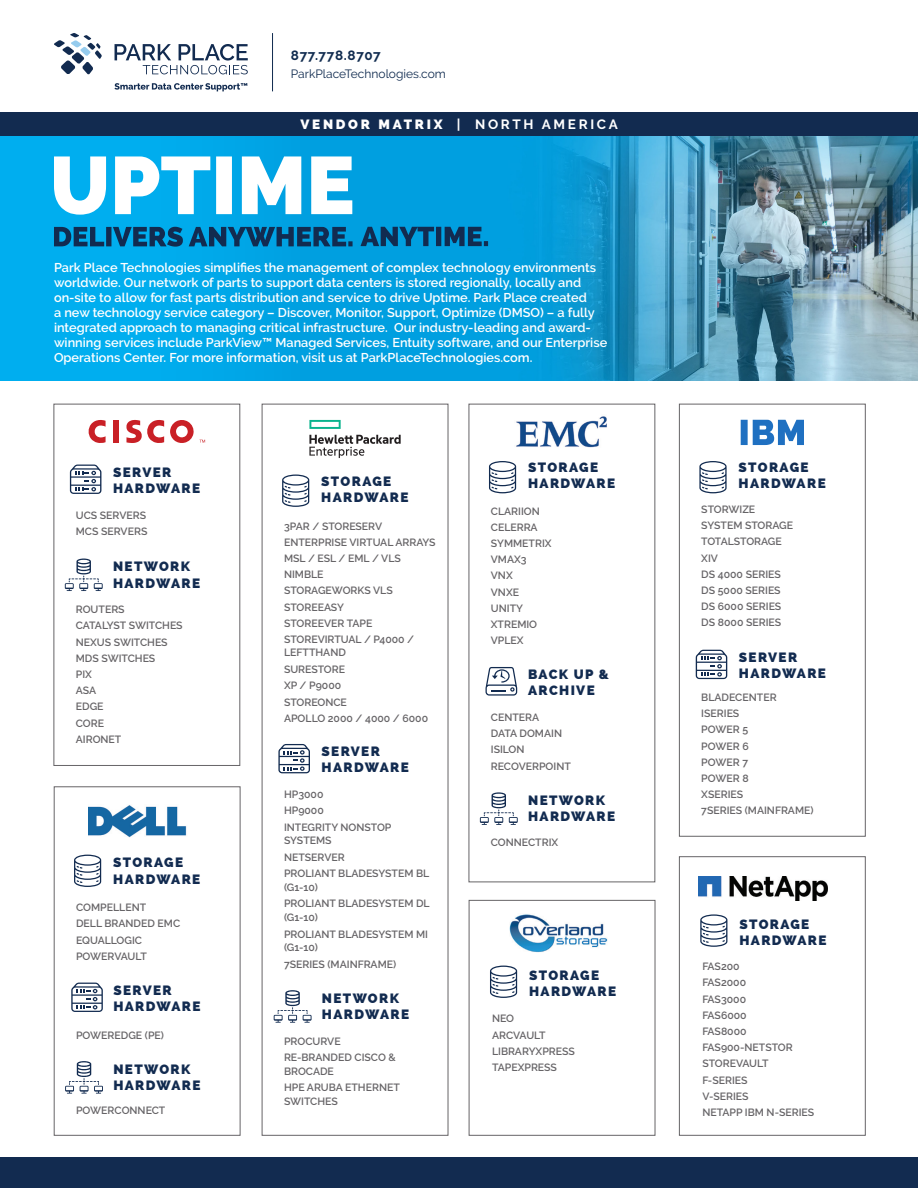
<style>
.page{position:relative;width:918px;height:1188px;background:#fff}
.page>*{position:absolute;margin:0;border:0;box-sizing:border-box;transform-origin:0 0}
.t1{font:800 13.5px/16.2px "Raleway";letter-spacing:.1em;color:#122b50}
.t2{font:700 13.5px "Raleway";letter-spacing:.2em;color:#fff}
.t3{font:700 13.5px "Raleway";letter-spacing:.05em;color:#102b4f}
.t4{font:600 12.75px/15px "Raleway";color:#fff}
.t5{font:12px "Raleway";color:#102b4f}
.t6{font:600 10.5px/13.5px "Raleway";color:#666467}
.s1{font-weight:800}
</style>
<div class="page">
<svg style="left:65px;top:559px;width:38px;height:32px"></svg>
<svg style="left:65px;top:1061px;width:38px;height:33px"></svg>
<hr style="left:272px;top:33px;width:1px;height:58px;background:#102b4f">
<svg style="left:115px;top:44px;width:133px;height:30px"></svg>
<svg style="left:54px;top:33px;width:48px;height:42px"></svg>
<svg style="left:115px;top:83px;width:132px;height:8px"></svg>
<div style="left:0;top:112px;width:918px;height:26px;background:#122b50"></div>
<div style="left:0;top:136px;width:918px;height:244px;background:#00aeef"></div>
<img style="left:307px;top:136px;width:611px;height:244px">
<div style="left:54px;top:404px;width:186px;height:362px;border:1px solid #666467"></div>
<div style="left:54px;top:787px;width:186px;height:349px;border:1px solid #666467"></div>
<svg style="left:71px;top:983px;width:32px;height:29px"></svg>
<svg style="left:70px;top:465px;width:31px;height:29px"></svg>
<svg style="left:88px;top:420px;width:18px;height:23px"></svg>
<div style="left:113px;top:420px;width:6px;height:23px;background:#c92026"></div>
<svg style="left:200px;top:440px;width:5px;height:3px"></svg>
<svg style="left:126px;top:420px;width:38px;height:23px"></svg>
<svg style="left:170px;top:420px;width:24px;height:23px"></svg>
<svg style="left:74px;top:855px;width:27px;height:32px"></svg>
<img style="left:88px;top:805px;width:99px;height:32px">
<div style="left:679px;top:856px;width:187px;height:280px;border:1px solid #666467"></div>
<div style="left:679px;top:404px;width:187px;height:432px;border:1px solid #666467"></div>
<svg style="left:696px;top:650px;width:31px;height:29px"></svg>
<svg style="left:699px;top:461px;width:28px;height:32px"></svg>
<svg style="left:700px;top:914px;width:27px;height:33px"></svg>
<img style="left:699px;top:877px;width:128px;height:23px">
<svg style="left:741px;top:420px;width:63px;height:25px"></svg>
<svg style="left:274px;top:990px;width:38px;height:33px"></svg>
<svg style="left:278px;top:744px;width:32px;height:29px"></svg>
<svg style="left:282px;top:475px;width:27px;height:32px"></svg>
<svg style="left:309px;top:420px;width:32px;height:9px"></svg>
<svg style="left:309px;top:435px;width:92px;height:23px"></svg>
<div style="left:0;top:1158px;width:918px;height:30px;background:#122b50"></div>
<div style="left:469px;top:900px;width:186px;height:236px;border:1px solid #666467"></div>
<div style="left:469px;top:404px;width:186px;height:478px;border:1px solid #666467"></div>
<svg style="left:480px;top:792px;width:38px;height:33px"></svg>
<img style="left:516px;top:416px;width:91px;height:32px">
<svg style="left:486px;top:667px;width:31px;height:29px"></svg>
<svg style="left:489px;top:461px;width:27px;height:32px"></svg>
<svg style="left:490px;top:966px;width:27px;height:32px"></svg>
<img style="left:509px;top:914px;width:98px;height:39px">
<svg style="left:54px;top:156px;width:298px;height:59px"></svg>
<svg style="left:54px;top:227px;width:299px;height:20px"></svg>
<svg style="left:360px;top:227px;width:128px;height:19px"></svg>
<p class="t3" style="left:291px;top:48px;width:91px">877.778.8707</p>
<p class="t5" style="left:291px;top:67px;width:157px">ParkPlaceTechnologies.com</p>
<p class="t2" style="left:301px;top:117px;width:319px"><span class="s1">VENDOR MATRIX</span> | NORTH AMERICA</p>
<p class="t4" style="left:54px;top:260px;width:555px">Park Place Technologies simplifies the management of complex technology environments worldwide. Our network of parts to support data centers is stored regionally, locally and on-site to allow for fast parts distribution and service to drive Uptime. Park Place created<br>a new technology service category – Discover, Monitor, Support, Optimize (DMSO) – a fully integrated approach to managing critical infrastructure. Our industry-leading and award&shy;winning services include ParkView™ Managed Services, Entuity software, and our Enterprise Operations Center. For more information, visit us at ParkPlaceTechnologies.com.</p>
<p class="t1" style="left:113px;top:464px;width:89px">SERVER<br>HARDWARE</p>
<p class="t6" style="left:76px;top:509px;width:72px">UCS SERVERS</p>
<p class="t6" style="left:76px;top:525px;width:73px">MCS SERVERS</p>
<p class="t1" style="left:113px;top:559px;width:89px">NETWORK<br>HARDWARE</p>
<p class="t6" style="left:76px;top:603px;width:50px">ROUTERS</p>
<p class="t6" style="left:76px;top:619px;width:108px">CATALYST SWITCHES</p>
<p class="t6" style="left:76px;top:635px;width:93px">NEXUS SWITCHES</p>
<p class="t6" style="left:76px;top:651px;width:81px">MDS SWITCHES</p>
<p class="t6" style="left:76px;top:668px;width:18px">PIX</p>
<p class="t6" style="left:76px;top:684px;width:22px">ASA</p>
<p class="t6" style="left:76px;top:700px;width:29px">EDGE</p>
<p class="t6" style="left:76px;top:716px;width:30px">CORE</p>
<p class="t6" style="left:76px;top:732px;width:47px">AIRONET</p>
<p class="t1" style="left:113px;top:855px;width:71px">STORAGE</p>
<p class="t1" style="left:113px;top:871px;width:89px">HARDWARE</p>
<p class="t6" style="left:76px;top:901px;width:72px">COMPELLENT</p>
<p class="t6" style="left:76px;top:917px;width:106px">DELL BRANDED EMC</p>
<p class="t6" style="left:76px;top:933px;width:67px">EQUALLOGIC</p>
<p class="t6" style="left:76px;top:949px;width:72px">POWERVAULT</p>
<p class="t1" style="left:113px;top:982px;width:89px">SERVER<br>HARDWARE</p>
<p class="t6" style="left:76px;top:1028px;width:89px">POWEREDGE (PE)</p>
<p class="t1" style="left:113px;top:1061px;width:89px">NETWORK<br>HARDWARE</p>
<p class="t6" style="left:76px;top:1104px;width:91px">POWERCONNECT</p>
<p class="t1" style="left:321px;top:473px;width:71px">STORAGE</p>
<p class="t1" style="left:321px;top:489px;width:89px">HARDWARE</p>
<p class="t6" style="left:284px;top:519px;width:100px">3PAR / STORESERV</p>
<p class="t6" style="left:284px;top:535px;width:153px">ENTERPRISE VIRTUAL ARRAYS</p>
<p class="t6" style="left:284px;top:552px;width:118px">MSL / ESL / EML / VLS</p>
<p class="t6" style="left:284px;top:568px;width:41px">NIMBLE</p>
<p class="t6" style="left:284px;top:584px;width:110px">STORAGEWORKS VLS</p>
<p class="t6" style="left:284px;top:600px;width:62px">STOREEASY</p>
<p class="t6" style="left:284px;top:616px;width:90px">STOREEVER TAPE</p>
<p class="t6" style="left:284px;top:633px;width:132px">STOREVIRTUAL / P4000 /<br>LEFTTHAND</p>
<p class="t6" style="left:284px;top:663px;width:63px">SURESTORE</p>
<p class="t6" style="left:284px;top:679px;width:59px">XP / P9000</p>
<p class="t6" style="left:284px;top:695px;width:64px">STOREONCE</p>
<p class="t6" style="left:284px;top:711px;width:146px">APOLLO 2000 / 4000 / 6000</p>
<p class="t1" style="left:322px;top:743px;width:89px">SERVER<br>HARDWARE</p>
<p class="t6" style="left:284px;top:788px;width:41px">HP3000</p>
<p class="t6" style="left:284px;top:804px;width:41px">HP9000</p>
<p class="t6" style="left:284px;top:820px;width:109px">INTEGRITY NONSTOP<br>SYSTEMS</p>
<p class="t6" style="left:284px;top:851px;width:62px">NETSERVER</p>
<p class="t6" style="left:284px;top:867px;width:147px">PROLIANT BLADESYSTEM BL (G1-10)</p>
<p class="t6" style="left:284px;top:897px;width:147px">PROLIANT BLADESYSTEM DL (G1-10)</p>
<p class="t6" style="left:284px;top:927px;width:146px">PROLIANT BLADESYSTEM MI (G1-10)</p>
<p class="t6" style="left:284px;top:957px;width:114px">7SERIES (MAINFRAME)</p>
<p class="t1" style="left:322px;top:990px;width:89px">NETWORK<br>HARDWARE</p>
<p class="t6" style="left:284px;top:1035px;width:58px">PROCURVE</p>
<p class="t6" style="left:284px;top:1051px;width:113px">RE-BRANDED CISCO &amp;<br>BROCADE</p>
<p class="t6" style="left:284px;top:1081px;width:117px">HPE ARUBA ETHERNET<br>SWITCHES</p>
<p class="t1" style="left:528px;top:459px;width:71px">STORAGE</p>
<p class="t1" style="left:528px;top:476px;width:89px">HARDWARE</p>
<p class="t6" style="left:491px;top:504px;width:51px">CLARIION</p>
<p class="t6" style="left:491px;top:520px;width:48px">CELERRA</p>
<p class="t6" style="left:491px;top:537px;width:62px">SYMMETRIX</p>
<p class="t6" style="left:491px;top:553px;width:37px">VMAX3</p>
<p class="t6" style="left:491px;top:569px;width:23px">VNX</p>
<p class="t6" style="left:491px;top:585px;width:30px">VNXE</p>
<p class="t6" style="left:491px;top:601px;width:34px">UNITY</p>
<p class="t6" style="left:491px;top:618px;width:48px">XTREMIO</p>
<p class="t6" style="left:491px;top:634px;width:34px">VPLEX</p>
<p class="t1" style="left:528px;top:666px;width:82px">BACK UP &amp;<br>ARCHIVE</p>
<p class="t6" style="left:491px;top:711px;width:50px">CENTERA</p>
<p class="t6" style="left:491px;top:727px;width:73px">DATA DOMAIN</p>
<p class="t6" style="left:491px;top:743px;width:35px">ISILON</p>
<p class="t6" style="left:491px;top:759px;width:82px">RECOVERPOINT</p>
<p class="t1" style="left:528px;top:792px;width:89px">NETWORK<br>HARDWARE</p>
<p class="t6" style="left:491px;top:835px;width:69px">CONNECTRIX</p>
<p class="t1" style="left:529px;top:967px;width:71px">STORAGE</p>
<p class="t1" style="left:529px;top:983px;width:89px">HARDWARE</p>
<p class="t6" style="left:492px;top:1012px;width:24px">NEO</p>
<p class="t6" style="left:492px;top:1028px;width:55px">ARCVAULT</p>
<p class="t6" style="left:492px;top:1044px;width:84px">LIBRARYXPRESS</p>
<p class="t6" style="left:492px;top:1061px;width:66px">TAPEXPRESS</p>
<p class="t1" style="left:739px;top:459px;width:71px">STORAGE</p>
<p class="t1" style="left:739px;top:476px;width:89px">HARDWARE</p>
<p class="t6" style="left:701px;top:503px;width:55px">STORWIZE</p>
<p class="t6" style="left:701px;top:519px;width:93px">SYSTEM STORAGE</p>
<p class="t6" style="left:701px;top:535px;width:82px">TOTALSTORAGE</p>
<p class="t6" style="left:701px;top:551px;width:18px">XIV</p>
<p class="t6" style="left:701px;top:567px;width:81px">DS 4000 SERIES</p>
<p class="t6" style="left:701px;top:584px;width:81px">DS 5000 SERIES</p>
<p class="t6" style="left:701px;top:600px;width:81px">DS 6000 SERIES</p>
<p class="t6" style="left:701px;top:616px;width:81px">DS 8000 SERIES</p>
<p class="t1" style="left:739px;top:649px;width:89px">SERVER<br>HARDWARE</p>
<p class="t6" style="left:701px;top:691px;width:77px">BLADECENTER</p>
<p class="t6" style="left:701px;top:707px;width:39px">ISERIES</p>
<p class="t6" style="left:701px;top:723px;width:48px">POWER 5</p>
<p class="t6" style="left:701px;top:739px;width:49px">POWER 6</p>
<p class="t6" style="left:701px;top:755px;width:48px">POWER 7</p>
<p class="t6" style="left:701px;top:772px;width:49px">POWER 8</p>
<p class="t6" style="left:701px;top:788px;width:43px">XSERIES</p>
<p class="t6" style="left:701px;top:804px;width:114px">7SERIES (MAINFRAME)</p>
<p class="t1" style="left:739px;top:916px;width:71px">STORAGE</p>
<p class="t1" style="left:739px;top:932px;width:89px">HARDWARE</p>
<p class="t6" style="left:702px;top:960px;width:39px">FAS200</p>
<p class="t6" style="left:702px;top:976px;width:45px">FAS2000</p>
<p class="t6" style="left:702px;top:992px;width:45px">FAS3000</p>
<p class="t6" style="left:702px;top:1008px;width:46px">FAS6000</p>
<p class="t6" style="left:702px;top:1025px;width:46px">FAS8000</p>
<p class="t6" style="left:702px;top:1041px;width:92px">FAS900-NETSTOR</p>
<p class="t6" style="left:702px;top:1057px;width:68px">STOREVAULT</p>
<p class="t6" style="left:702px;top:1073px;width:47px">F-SERIES</p>
<p class="t6" style="left:702px;top:1089px;width:48px">V-SERIES</p>
<p class="t6" style="left:702px;top:1106px;width:113px">NETAPP IBM N-SERIES</p>
</div>
